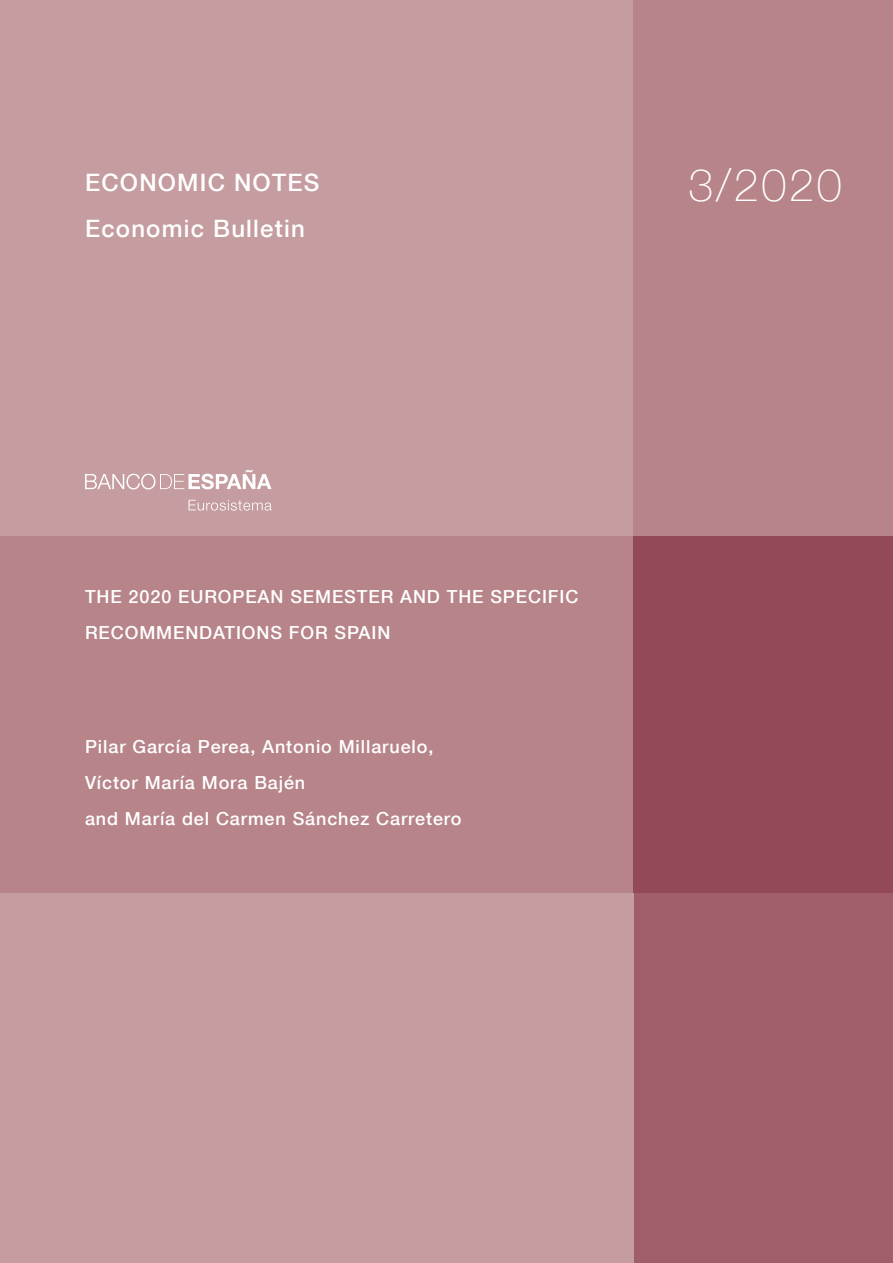
<style>
.page{position:relative;width:893px;height:1263px;background:#fff}
.page>*{position:absolute;margin:0;border:0;box-sizing:border-box;transform-origin:0 0}
.t1{font:100 45px "Bd E Neue Helvetica";color:#fff}
.t2{font:500 24px/45.3px "Bd E Neue Helvetica";letter-spacing:.05em;color:#fff}
.t3{font:500 18px/36px "Bd E Neue Helvetica";letter-spacing:.05em;color:#fff}
</style>
<div class="page">
<div style="left:0;top:0;width:634px;height:536px;background:#c59c9f"></div>
<div style="left:634px;top:0;width:259px;height:536px;background:#b68489"></div>
<div style="left:0;top:536px;width:634px;height:357px;background:#b68489"></div>
<div style="left:634px;top:536px;width:259px;height:357px;background:#944957"></div>
<div style="left:634px;top:893px;width:259px;height:370px;background:#a05e68"></div>
<div style="left:0;top:893px;width:634px;height:370px;background:#c59c9f"></div>
<svg style="left:189px;top:500px;width:83px;height:11px"></svg>
<svg style="left:85px;top:470px;width:186px;height:19px"></svg>
<h2 class="t2" style="left:85px;top:160px;width:236px">ECONOMIC NOTES<br>Economic Bulletin</h2>
<h1 class="t1" style="left:688px;top:158px;width:155px">3/2020</h1>
<p class="t3" style="left:85px;top:578px;width:495px">THE 2020 EUROPEAN SEMESTER AND THE SPECIFIC<br>RECOMMENDATIONS FOR SPAIN</p>
<p class="t3" style="left:85px;top:728px;width:378px">Pilar García Perea, Antonio Millaruelo,<br>Víctor María Mora Bajén<br>and María del Carmen Sánchez Carretero</p>
</div>
